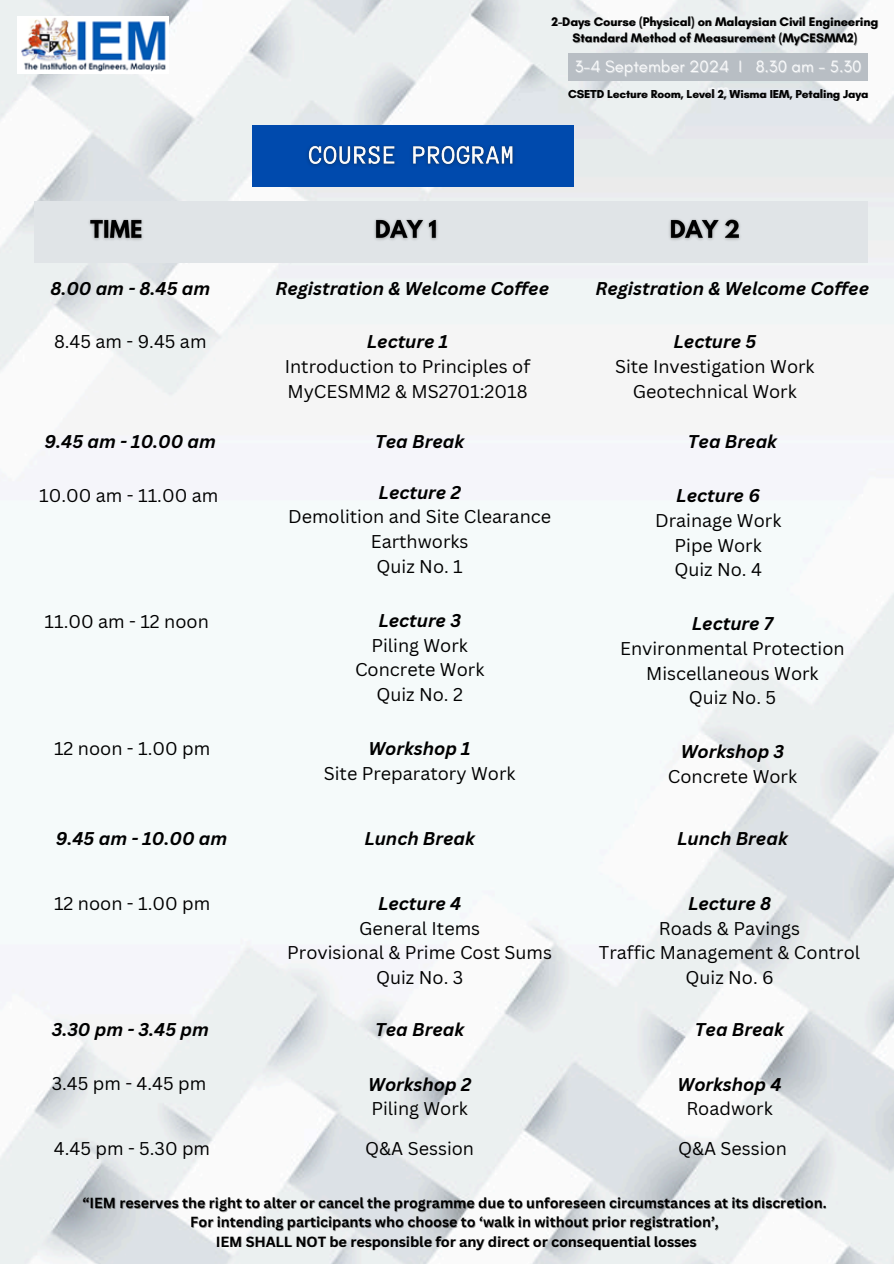
<style>
.page{position:relative;width:894px;height:1264px;background:#fff}
.page>*{position:absolute;margin:0;border:0;box-sizing:border-box;transform-origin:0 0}
.t1{font:18px/24.8px "Canva Sans";color:#000;text-align:center}
.t2{font:italic 700 18px/24.8px "Canva Sans";color:#000;text-align:center}
.t3{font:16.8px "Glacial Indifference";color:#f9fafb}
.t4{font:700 14.25px/19.2px "Canva Sans";color:#000;text-align:center}
.t5{font:700 12.6px "Glacial Indifference";color:#000}
.t6{font:700 11.7px "Glacial Indifference";color:#000}
.s1{font-weight:700;font-style:italic}
.s2{font-weight:400;font-style:normal}
</style>
<div class="page">
<img style="left:0;top:0;width:893px;height:1263px">
<img style="left:18px;top:16px;width:150px;height:58px">
<div style="left:568px;top:53px;width:299px;height:27px;background:#b8bec4"></div>
<div style="left:251px;top:126px;width:322px;height:61px;background:#004aad"></div>
<img style="left:307px;top:145px;width:208px;height:21px">
<div style="left:35px;top:201px;width:832px;height:62px;background:#e0e4e7"></div>
<img style="left:89px;top:219px;width:54px;height:21px">
<img style="left:374px;top:219px;width:64px;height:21px">
<img style="left:669px;top:219px;width:71px;height:21px">
<p class="t5" style="left:551px;top:14px;width:328px">2-Days Course (Physical) on Malaysian Civil Engineering</p>
<p class="t5" style="left:572px;top:30px;width:286px">Standard Method of Measurement (MyCESMM2)</p>
<p class="t3" style="left:574px;top:56px;width:288px">3-4 September 2024 I 8.30 am - 5.30</p>
<p class="t6" style="left:568px;top:87px;width:302px">CSETD Lecture Room, Leve<sup>p</sup>l <sup>m</sup>2, Wisma IEM, Petaling Jaya</p>
<h3 class="t2" style="left:50px;top:275px;width:161px">8.00 am - 8.45 am</h3>
<h3 class="t2" style="left:275px;top:275px;width:275px">Registration &amp; Welcome Coffee</h3>
<h3 class="t2" style="left:595px;top:275px;width:275px">Registration &amp; Welcome Coffee</h3>
<h4 class="t1" style="left:54px;top:329px;width:154px">8.45 am - 9.45 am</h4>
<h4 class="t1" style="left:285px;top:329px;width:247px"><span class="s1">Lecture 1<br></span>Introduction to Principles of<br>MyCESMM2 &amp; MS2701:2018</h4>
<h4 class="t1" style="left:615px;top:329px;width:201px"><span class="s1">Lecture 5<br></span>Site Investigation Work<br>Geotechnical Work</h4>
<h3 class="t2" style="left:45px;top:429px;width:173px">9.45 am - 10.00 am</h3>
<h3 class="t2" style="left:375px;top:429px;width:91px">Tea Break</h3>
<h3 class="t2" style="left:687px;top:429px;width:91px">Tea Break</h3>
<h4 class="t1" style="left:39px;top:482px;width:180px">10.00 am - 11.00 am</h4>
<h4 class="t1" style="left:288px;top:479px;width:264px"><span class="s1">Lecture 2<br></span>Demolition and Site Clearance<br>Earthworks<br>Quiz No. 1</h4>
<h4 class="t1" style="left:655px;top:482px;width:128px"><span class="s1">Lecture 6<br></span>Drainage Work<br>Pipe Work<br>Quiz No. 4</h4>
<h4 class="t1" style="left:45px;top:608px;width:166px">11.00 am - 12 noon</h4>
<h4 class="t1" style="left:355px;top:607px;width:131px"><span class="s1">Lecture 3<br></span>Piling Work<br>Concrete Work<br>Quiz No. 2</h4>
<h4 class="t1" style="left:620px;top:611px;width:226px"><span class="s1">Lecture 7<br></span>Environmental Protection<br>Miscellaneous Work<br>Quiz No. 5</h4>
<h4 class="t1" style="left:54px;top:735px;width:158px">12 noon - 1.00 pm</h4>
<h4 class="t1" style="left:324px;top:735px;width:193px"><span class="s1">Workshop 1<br></span>Site Preparatory Work</h4>
<h4 class="t1" style="left:667px;top:739px;width:131px"><span class="s1">Workshop 3<br></span>Concrete Work</h4>
<h3 class="t2" style="left:56px;top:825px;width:173px">9.45 am - 10.00 am</h3>
<h3 class="t2" style="left:364px;top:825px;width:112px">Lunch Break</h3>
<h3 class="t2" style="left:677px;top:825px;width:112px">Lunch Break</h3>
<h4 class="t1" style="left:54px;top:890px;width:158px">12 noon - 1.00 pm</h4>
<h4 class="t1" style="left:287px;top:890px;width:266px"><span class="s1">Lecture 4<br></span>General Items<br>Provisional &amp; Prime Cost Sums<br>Quiz No. 3</h4>
<h4 class="t1" style="left:598px;top:890px;width:262px"><span class="s1">Lecture 8<br></span>Roads &amp; Pavings<br>Traffic Management &amp; Control<br>Quiz No. 6</h4>
<h3 class="t2" style="left:52px;top:1016px;width:158px">3.30 pm - 3.45 pm</h3>
<h3 class="t2" style="left:375px;top:1016px;width:91px">Tea Break</h3>
<h3 class="t2" style="left:694px;top:1016px;width:91px">Tea Break</h3>
<h4 class="t1" style="left:52px;top:1070px;width:156px">3.45 pm - 4.45 pm</h4>
<h4 class="t1" style="left:368px;top:1071px;width:104px;text-align:left"><span class="s1">Workshop 2<br></span>Piling Work</h4>
<h4 class="t2" style="left:677px;top:1071px;width:105px">Workshop 4<br><span class="s2">Roadwork</span></h4>
<h4 class="t1" style="left:54px;top:1135px;width:158px">4.45 pm - 5.30 pm</h4>
<h4 class="t1" style="left:365px;top:1135px;width:110px">Q&amp;A Session</h4>
<h4 class="t1" style="left:677px;top:1135px;width:110px">Q&amp;A Session</h4>
<h5 class="t4" style="left:82px;top:1193px;width:745px">“IEM reserves the right to alter or cancel the programme due to unforeseen circumstances at its discretion.<br>For intending participants who choose to ‘walk in without prior registration’,<br>IEM SHALL NOT be responsible for any direct or consequential losses</h5>
</div>
